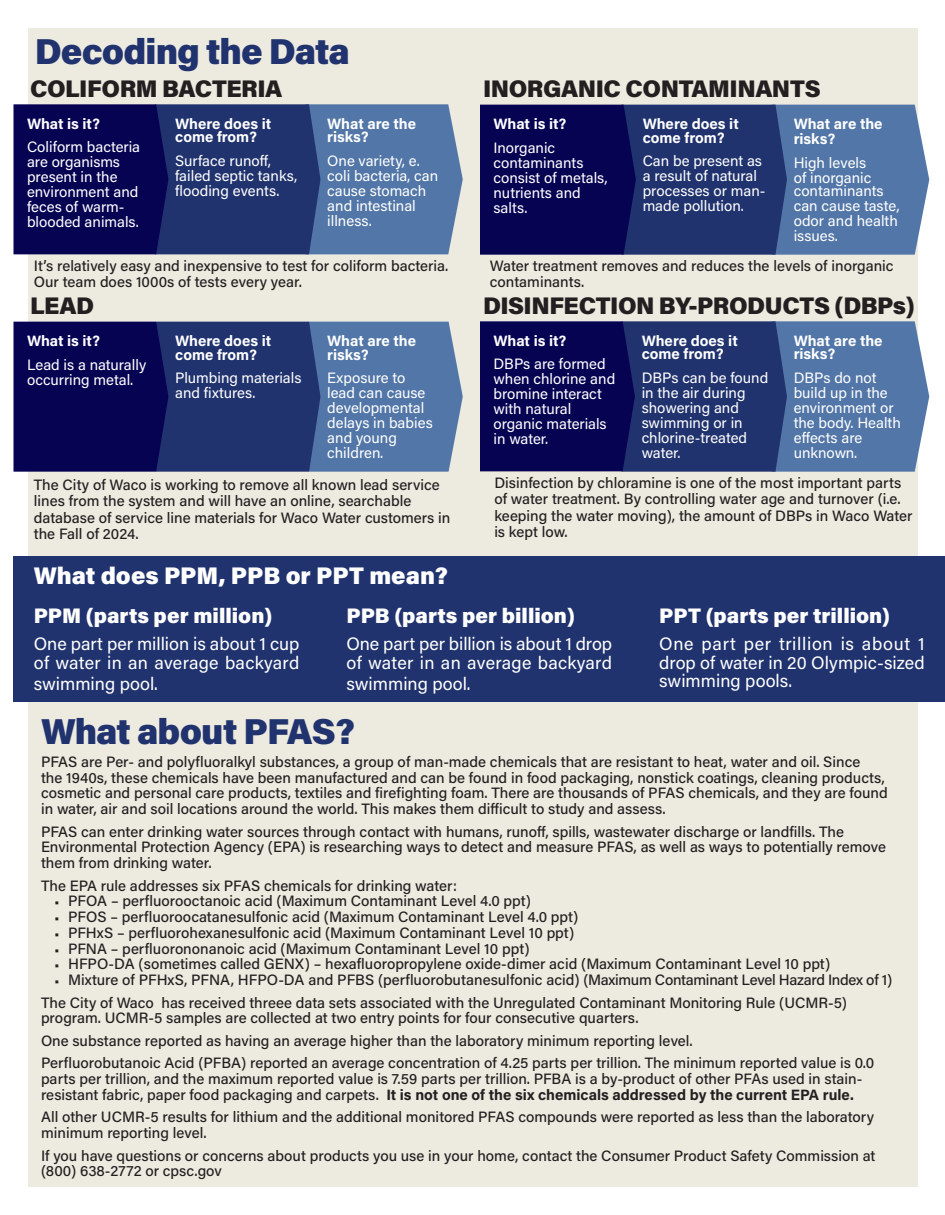
<style>
.page{position:relative;width:945px;height:1215px;background:#fff}
.page>*{position:absolute;margin:0;border:0;box-sizing:border-box;transform-origin:0 0}
.Sub_Headline_Left{font:900 36px "Acumin Pro";letter-spacing:-.025em;color:#21336e}
.Body_Left_Justify_Paragraph_2mm{font:900 24px "Acumin Pro";letter-spacing:-.02em;color:#231f20}
.Paragraph_Style_3{font:900 24px "Acumin Pro";letter-spacing:-.005em;color:#fff}
.Paragraph_Style_3-2{font:900 21px "Acumin Pro";color:#fff}
.Paragraph_Style_3-3{font:18px/18.6px "Acumin Pro";color:#fff}
.Sub_Headline_Left-2{font:500 15px/15.8px "Acumin Pro";color:#231f20}
.Paragraph_Style_3-4{font:15px/15px "Acumin Pro";color:#fff}
.Paragraph_Style_3-5{font:700 15px/13.5px "Acumin Pro";letter-spacing:-.005em;color:#fff}
.s1{font-weight:700;font-size:12px}
.s2{font-weight:700}
</style>
<div class="page">
<div style="left:28px;top:28px;width:889px;height:1159px;background:#edeae0"></div>
<svg style="left:14px;top:104px;width:449px;height:150px;background:#2b3b79"></svg>
<svg style="left:480px;top:105px;width:449px;height:150px;background:#2b3b79"></svg>
<svg style="left:480px;top:321px;width:449px;height:151px;background:#2c3c79"></svg>
<svg style="left:14px;top:322px;width:449px;height:150px;background:#2b3b79"></svg>
<div style="left:14px;top:556px;width:931px;height:145px;background:#21336e"></div>
<p class="Sub_Headline_Left" style="left:35px;top:26px;width:317px">Decoding the Data</p>
<p class="Body_Left_Justify_Paragraph_2mm" style="left:30px;top:72px;width:254px">COLIFORM BACTERIA</p>
<p class="Paragraph_Style_3-5" style="left:27px;top:116px;width:75px">What is it?</p>
<p class="Paragraph_Style_3-4" style="left:27px;top:139px;width:115px">Coliform bacteria are organisms present in the environment and feces of warm&shy;blooded animals.</p>
<p class="Paragraph_Style_3-5" style="left:175px;top:116px;width:98px">Where does it come from?</p>
<p class="Paragraph_Style_3-4" style="left:175px;top:153px;width:124px">Surface runoff, failed septic tanks, flooding events.</p>
<p class="Paragraph_Style_3-5" style="left:327px;top:116px;width:90px">What are the risks?</p>
<p class="Paragraph_Style_3-4" style="left:327px;top:153px;width:112px">One variety, e. coli bacteria, can cause stomach and intestinal illness.</p>
<p class="Sub_Headline_Left-2" style="left:34px;top:257px;width:416px;line-height:16.5px">It’s relatively easy and inexpensive to test for coliform bacteria.<br>Our team does 1000s of tests every year.</p>
<p class="Body_Left_Justify_Paragraph_2mm" style="left:30px;top:289px;width:66px">LEAD</p>
<p class="Paragraph_Style_3-5" style="left:27px;top:334px;width:75px">What is it?</p>
<p class="Paragraph_Style_3-4" style="left:27px;top:356px;width:121px">Lead is a naturally occurring metal.</p>
<p class="Paragraph_Style_3-5" style="left:175px;top:334px;width:98px">Where does it come from?</p>
<p class="Paragraph_Style_3-4" style="left:175px;top:370px;width:128px">Plumbing materials and fixtures.</p>
<p class="Paragraph_Style_3-5" style="left:327px;top:334px;width:90px">What are the risks?</p>
<p class="Paragraph_Style_3-4" style="left:327px;top:370px;width:107px">Exposure to lead can cause developmental delays in babies and young children.</p>
<p class="Sub_Headline_Left-2" style="left:34px;top:476px;width:418px;line-height:16.5px">The City of Waco is working to remove all known lead service lines from the system and will have an online, searchable database of service line materials for Waco Water customers in the Fall of 2024.</p>
<p class="Body_Left_Justify_Paragraph_2mm" style="left:483px;top:72px;width:339px">INORGANIC CONTAMINANTS</p>
<p class="Paragraph_Style_3-5" style="left:494px;top:116px;width:75px">What is it?</p>
<p class="Paragraph_Style_3-4" style="left:494px;top:139px;width:116px">Inorganic contaminants consist of metals, nutrients and salts.</p>
<p class="Paragraph_Style_3-5" style="left:643px;top:116px;width:98px">Where does it come from?</p>
<p class="Paragraph_Style_3-4" style="left:643px;top:153px;width:124px">Can be present as a result of natural processes or man&shy;made pollution.</p>
<p class="Paragraph_Style_3-5" style="left:794px;top:116px;width:90px;line-height:15px">What are the risks?</p>
<p class="Paragraph_Style_3-4" style="left:794px;top:154px;width:79px">High levels of inorganic</p>
<p class="Paragraph_Style_3-4" style="left:794px;top:183px;width:107px">contaminants can cause taste, odor and health issues.</p>
<p class="Sub_Headline_Left-2" style="left:490px;top:257px;width:405px;line-height:16.5px">Water treatment removes and reduces the levels of inorganic contaminants.</p>
<p class="Body_Left_Justify_Paragraph_2mm" style="left:483px;top:289px;width:433px">DISINFECTION BY-PRODUCTS (DBPs)</p>
<p class="Paragraph_Style_3-5" style="left:494px;top:333px;width:75px">What is it?</p>
<p class="Paragraph_Style_3-4" style="left:494px;top:356px;width:123px">DBPs are formed when chlorine and bromine interact with natural organic materials in water.</p>
<p class="Paragraph_Style_3-5" style="left:642px;top:333px;width:98px">Where does it come from?</p>
<p class="Paragraph_Style_3-4" style="left:642px;top:370px;width:128px">DBPs can be found in the air during showering and swimming or in chlorine-treated water.</p>
<p class="Paragraph_Style_3-5" style="left:794px;top:333px;width:90px">What are the risks?</p>
<p class="Paragraph_Style_3-4" style="left:794px;top:370px;width:109px">DBPs do not build up in the environment or the body. Health effects are unknown.</p>
<p class="Sub_Headline_Left-2" style="left:494px;top:474px;width:420px;line-height:16.5px">Disinfection by chloramine is one of the most important parts of water treatment. By controlling water age and turnover (i.e. keeping the water moving), the amount of DBPs in Waco Water is kept low.</p>
<p class="Paragraph_Style_3" style="left:34px;top:559px;width:416px">What does PPM, PPB or PPT mean?</p>
<p class="Paragraph_Style_3-2" style="left:34px;top:601px;width:240px">PPM (parts per million)</p>
<p class="Paragraph_Style_3-3" style="left:34px;top:634px;width:267px">One part per million is about 1 cup of water in an average backyard</p>
<p class="Paragraph_Style_3-3" style="left:34px;top:674px;width:126px">swimming pool.</p>
<p class="Paragraph_Style_3-2" style="left:346px;top:601px;width:230px">PPB (parts per billion)</p>
<p class="Paragraph_Style_3-3" style="left:346px;top:634px;width:267px">One part per billion is about 1 drop of water in an average backyard</p>
<p class="Paragraph_Style_3-3" style="left:346px;top:674px;width:126px">swimming pool.</p>
<p class="Paragraph_Style_3-2" style="left:659px;top:601px;width:232px">PPT (parts per trillion)</p>
<p class="Paragraph_Style_3-3" style="left:659px;top:634px;width:267px;text-align:justify">One part per trillion is about 1 drop of water in 20 Olympic-sized swimming pools.</p>
<p class="Sub_Headline_Left" style="left:41px;top:706px;width:315px">What about PFAS?</p>
<p class="Sub_Headline_Left-2" style="left:41px;top:753px;width:848px">PFAS are Per- and polyfluoralkyl substances, a group of man-made chemicals that are resistant to heat, water and oil. Since<br>the 1940s, these chemicals have been manufactured and can be found in food packaging, nonstick coatings, cleaning products, cosmetic and personal care products, textiles and firefighting foam. There are thousands of PFAS chemicals, and they are found in water, air and soil locations around the world. This makes them difficult to study and assess.</p>
<p class="Sub_Headline_Left-2" style="left:41px;top:823px;width:847px">PFAS can enter drinking water sources through contact with humans, runoff, spills, wastewater discharge or landfills. The<br>Environmental Protection Agency (EPA) is researching ways to detect and measure PFAS, as well as ways to potentially remove them from drinking water.</p>
<p class="Sub_Headline_Left-2" style="left:41px;top:877px;width:417px">The EPA rule addresses six PFAS chemicals for drinking water:</p>
<p class="Sub_Headline_Left-2" style="left:55px;top:893px;width:478px"><span class="s1">•</span> PFOA – perfluorooctanoic acid (Maximum Contaminant Level 4.0 ppt)</p>
<p class="Sub_Headline_Left-2" style="left:55px;top:908px;width:525px"><span class="s1">•</span> PFOS – perfluoroocatanesulfonic acid (Maximum Contaminant Level 4.0 ppt)</p>
<p class="Sub_Headline_Left-2" style="left:55px;top:924px;width:521px"><span class="s1">•</span> PFHxS – perfluorohexanesulfonic acid (Maximum Contaminant Level 10 ppt)</p>
<p class="Sub_Headline_Left-2" style="left:55px;top:940px;width:477px"><span class="s1">•</span> PFNA – perfluorononanoic acid (Maximum Contaminant Level 10 ppt)</p>
<p class="Sub_Headline_Left-2" style="left:55px;top:956px;width:777px"><span class="s1">•</span> HFPO-DA (sometimes called GENX) – hexafluoropropylene oxide-dimer acid (Maximum Contaminant Level 10 ppt)</p>
<p class="Sub_Headline_Left-2" style="left:55px;top:971px;width:839px"><span class="s1">•</span> Mixture of PFHxS, PFNA, HFPO-DA and PFBS (perfluorobutanesulfonic acid) (Maximum Contaminant Level Hazard Index of 1)</p>
<p class="Sub_Headline_Left-2" style="left:41px;top:994px;width:807px">The City of Waco has received threee data sets associated with the Unregulated Contaminant Monitoring Rule (UCMR-5) program. UCMR-5 samples are collected at two entry points for four consecutive quarters.</p>
<p class="Sub_Headline_Left-2" style="left:41px;top:1032px;width:653px">One substance reported as having an average higher than the laboratory minimum reporting level.</p>
<p class="Sub_Headline_Left-2" style="left:41px;top:1055px;width:835px">Perfluorobutanoic Acid (PFBA) reported an average concentration of 4.25 parts per trillion. The minimum reported value is 0.0 parts per trillion, and the maximum reported value is 7.59 parts per trillion. PFBA is a by-product of other PFAs used in stain&shy;resistant fabric, paper food packaging and carpets. <span class="s2">It is not one of the six chemicals addressed by the current EPA rule.</span></p>
<p class="Sub_Headline_Left-2" style="left:41px;top:1109px;width:835px">All other UCMR-5 results for lithium and the additional monitored PFAS compounds were reported as less than the laboratory minimum reporting level.</p>
<p class="Sub_Headline_Left-2" style="left:41px;top:1147px;width:836px">If you have questions or concerns about products you use in your home, contact the Consumer Product Safety Commission at (800) 638-2772 or cpsc.gov</p>
</div>
